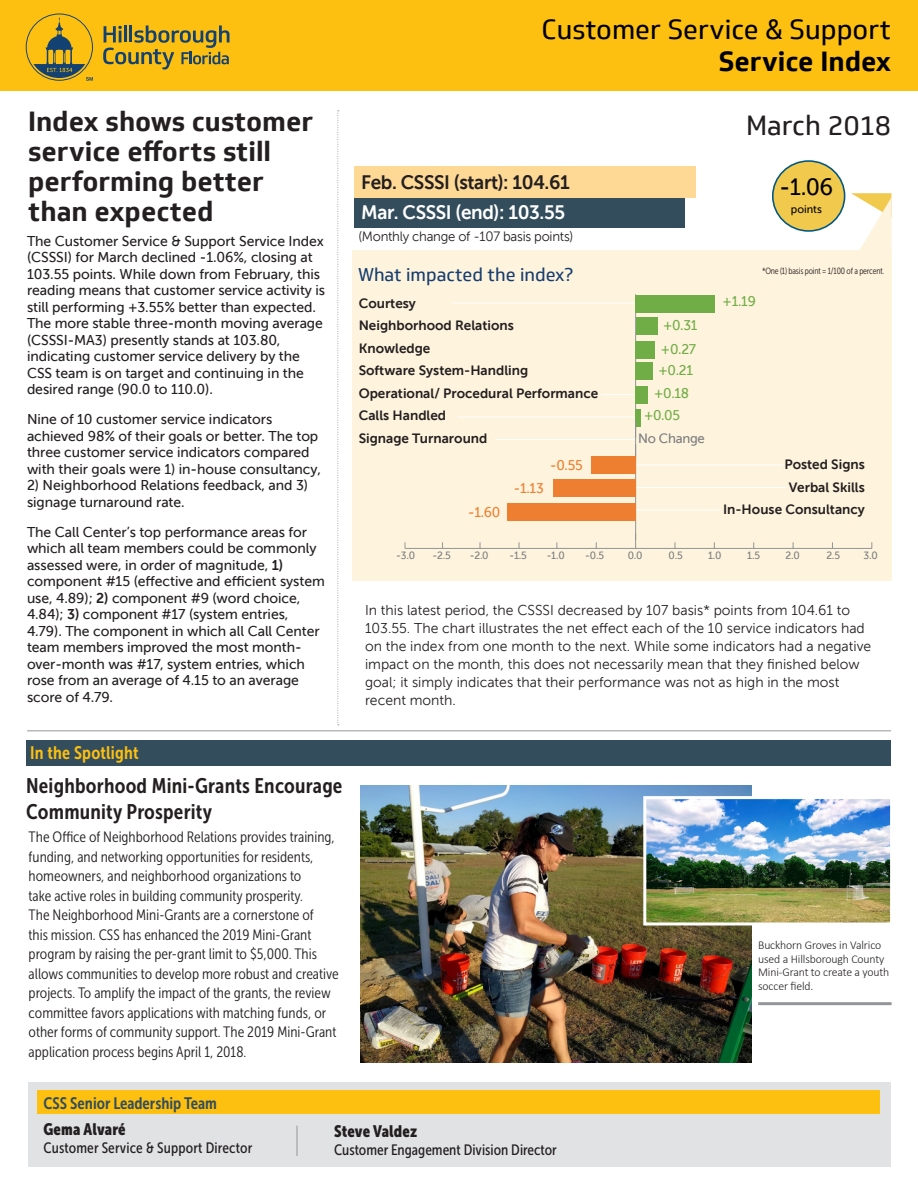
<style>
.page{position:relative;width:918px;height:1189px;background:#fff}
.page>*{position:absolute;margin:0;border:0;box-sizing:border-box;transform-origin:0 0}
.t1{font:700 27px/30px "Soleto";color:#231f20}
.t2{font:27px/32.4px "Soleto";color:#000;text-align:right}
.t3{font:27px "Soleto";color:#231f20}
.t4{font:23.55px "Museo Sans 500";color:#000}
.t5{font:21px/25.5px "Museo Sans Cond 700";letter-spacing:.01em;color:#231f20}
.t6{font:19.5px "Museo Sans 700";letter-spacing:-.02em;color:#231f20}
.t7{font:19.5px "Museo Sans 700";letter-spacing:-.02em;color:#fff}
.t8{font:18px "Soleto";color:#163d6f}
.t9{font:18px "Museo Sans Cond 700";letter-spacing:.01em;color:#fdc011}
.t10{font:16.5px "Museo Sans Cond 700";color:#334d5c}
.t11{font:16.5px "Museo Sans Cond 900";letter-spacing:.005em;color:#231f20}
.t12{font:15px/19.5px "Museo Sans Cond 300";color:#231f20}
.t13{font:15px "Museo Sans Cond 500";color:#231f20}
.t14{font:14.25px/16.5px "Museo Sans 500";letter-spacing:-.005em;color:#231f20}
.t15{font:14.25px/18px "Museo Sans 300";color:#231f20}
.t16{font:14.1px "Museo Sans 500";letter-spacing:-.02em;color:#70ad46}
.t17{font:14.1px "Museo Sans 500";color:#ee7e30}
.t18{font:13.5px/22.5px "Museo Sans 700";color:#231f20}
.t19{font:13.5px "Museo Sans 300";letter-spacing:-.02em;color:#231f20}
.t20{font:13.5px "Museo Sans 500";letter-spacing:-.02em;color:#7b7d80}
.t21{font:300 12px/13.5px "Calibri";letter-spacing:-.01em;color:#231f20}
.t22{font:11.1px "Museo Sans 500";color:#000}
.t23{font:10.5px "Museo Sans 500";color:#7b7d80}
.t24{font:9px "Museo Sans Cond 300";letter-spacing:-.02em;color:#231f20}
.s1{font-family:"Museo Sans 700"}
.s2{font-weight:700}
</style>
<div class="page">
<div style="left:0;top:0;width:918px;height:91px;background:#fdc011"></div>
<hr style="left:758px;top:1002px;width:134px;height:3px;background:#939598">
<hr style="left:27px;top:730px;width:864px;height:1px;background:#939598">
<svg style="left:103px;top:25px;width:127px;height:44px"></svg>
<svg style="left:26px;top:13px;width:67px;height:68px"></svg>
<svg style="left:337px;top:110px;width:2px;height:615px"></svg>
<div style="left:354px;top:191px;width:331px;height:36px;background:#334d5c"></div>
<div style="left:354px;top:166px;width:341px;height:32px;background:#fed895"></div>
<div style="left:773px;top:161px;width:72px;height:70px;background:#f0c94d;border-radius:50%"></div>
<div style="left:772px;top:160px;width:73px;height:72px;border:2px solid #005782;border-radius:50%"></div>
<svg style="left:851px;top:193px;width:41px;height:57px"></svg>
<div style="left:352px;top:250px;width:540px;height:331px;background:#fef3dc"></div>
<hr style="left:451px;top:302px;width:192px;height:1px;background:#fff">
<hr style="left:602px;top:394px;width:34px;height:1px;background:#fff">
<hr style="left:495px;top:439px;width:140px;height:1px;background:#fff">
<hr style="left:457px;top:416px;width:178px;height:1px;background:#fff">
<hr style="left:635px;top:464px;width:148px;height:1px;background:#fff">
<hr style="left:636px;top:487px;width:150px;height:1px;background:#fff">
<hr style="left:636px;top:509px;width:84px;height:1px;background:#fff">
<hr style="left:405px;top:548px;width:467px;height:1px;background:#939598">
<hr style="left:635px;top:294px;width:1px;height:254px;background:#939598">
<div style="left:636px;top:295px;width:79px;height:17px;background:#70ad46"></div>
<div style="left:636px;top:317px;width:22px;height:18px;background:#70ad46"></div>
<div style="left:636px;top:341px;width:19px;height:18px;background:#70ad46"></div>
<div style="left:636px;top:362px;width:17px;height:18px;background:#70ad46"></div>
<div style="left:636px;top:386px;width:12px;height:18px;background:#70ad46"></div>
<div style="left:636px;top:409px;width:5px;height:17px;background:#70ad46"></div>
<div style="left:26px;top:741px;width:865px;height:25px;background:#334d5c"></div>
<div style="left:29px;top:1081px;width:862px;height:85px;background:#e1e2e4"></div>
<div style="left:38px;top:1090px;width:842px;height:24px;background:#fdc011"></div>
<div style="left:591px;top:456px;width:45px;height:18px;background:#ee7e30"></div>
<div style="left:553px;top:478px;width:83px;height:18px;background:#ee7e30"></div>
<div style="left:507px;top:502px;width:129px;height:18px;background:#ee7e30"></div>
<hr style="left:297px;top:1125px;width:1px;height:31px;background:#939598">
<img style="left:360px;top:785px;width:391px;height:277px">
<img style="left:647px;top:800px;width:242px;height:121px">
<div style="left:643px;top:796px;width:250px;height:129px;border:3px solid #fff"></div>
<p class="t1" style="left:28px;top:107px;width:286px">Index shows customer service efforts still performing better than expected</p>
<p class="t14" style="left:27px;top:232px;width:300px">The Customer Service &amp; Support Service Index (CSSSI) for March declined -1.06%, closing at 103.55 points. While down from February, this reading means that customer service activity is still performing +3.55% better than expected.<br>The more stable three-month moving average (CSSSI-MA3) presently stands at 103.80, indicating customer service delivery by the CSS team is on target and continuing in the desired range (90.0 to 110.0).</p>
<p class="t14" style="left:27px;top:411px;width:296px">Nine of 10 customer service indicators achieved 98% of their goals or better. The top three customer service indicators compared with their goals were 1) in-house consultancy,</p>
<p class="t14" style="left:27px;top:477px;width:283px">2) Neighborhood Relations feedback, and 3) signage turnaround rate.</p>
<p class="t14" style="left:27px;top:523px;width:299px">The Call Center’s top performance areas for which all team members could be commonly assessed were, in order of magnitude, <span class="s1">1) </span>component #15 (effective and efficient system use, 4.89); <span class="s1">2)</span> component #9 (word choice, 4.84); <span class="s1">3)</span> component #17 (system entries, 4.79). The component in which all Call Center team members improved the most month&shy;over-month was #17, system entries, which rose from an average of 4.15 to an average score of 4.79.</p>
<p class="t9" style="left:30px;top:742px;width:110px">In the Spotlight</p>
<p class="t5" style="left:26px;top:773px;width:318px">Neighborhood Mini-Grants Encourage<br>Community Prosperity</p>
<p class="t12" style="left:29px;top:827px;width:312px">The Office of Neighborhood Relations provides training, funding, and networking opportunities for residents, homeowners, and neighborhood organizations to<br>take active roles in building community prosperity.<br>The Neighborhood Mini-Grants are a cornerstone of<br>this mission. CSS has enhanced the 2019 Mini-Grant program by raising the per-grant limit to $5,000. This allows communities to develop more robust and creative projects. To amplify the impact of the grants, the review committee favors applications with matching funds, or other forms of community support. The 2019 Mini-Grant application process begins April 1, 2018.</p>
<p class="t10" style="left:43px;top:1094px;width:175px">CSS Senior Leadership Team</p>
<p class="t2" style="left:542px;top:13px;width:351px">Customer Service &amp; Support<br><span class="s2">Service Index</span></p>
<p class="t6" style="left:361px;top:171px;width:210px">Feb. CSSSI (start): 104.61</p>
<p class="t7" style="left:361px;top:202px;width:206px">Mar. CSSSI (end): 103.55</p>
<p class="t19" style="left:358px;top:229px;width:217px">(Monthly change of -107 basis points)</p>
<p class="t8" style="left:358px;top:263px;width:217px">What impacted the index?</p>
<p class="t18" style="left:359px;top:292px;width:59px">Courtesy</p>
<p class="t18" style="left:359px;top:314px;width:157px">Neighborhood Relations</p>
<p class="t18" style="left:359px;top:337px;width:73px">Knowledge</p>
<p class="t18" style="left:359px;top:359px;width:171px">Software System-Handling</p>
<p class="t18" style="left:359px;top:382px;width:241px">Operational/ Procedural Performance<br>Calls Handled</p>
<p class="t18" style="left:359px;top:427px;width:130px">Signage Turnaround</p>
<p class="t20" style="left:638px;top:430px;width:68px">No Change</p>
<p class="t16" style="left:663px;top:317px;width:36px">+0.31</p>
<p class="t16" style="left:661px;top:341px;width:37px">+0.27</p>
<p class="t16" style="left:659px;top:362px;width:36px">+0.21</p>
<p class="t16" style="left:654px;top:385px;width:37px">+0.18</p>
<p class="t16" style="left:644px;top:408px;width:38px">+0.05</p>
<p class="t17" style="left:468px;top:504px;width:34px">-1.60</p>
<p class="t17" style="left:514px;top:480px;width:31px">-1.13</p>
<p class="t17" style="left:550px;top:457px;width:34px">-0.55</p>
<p class="t3" style="left:746px;top:109px;width:147px">March 2018</p>
<p class="t4" style="left:780px;top:174px;width:55px">-1.06</p>
<p class="t22" style="left:791px;top:203px;width:33px">points</p>
<p class="t24" style="left:762px;top:266px;width:124px">*One (1) basis point = 1/100 of a percent.</p>
<p class="t16" style="left:723px;top:294px;width:35px">+1.19</p>
<p class="t18" style="left:784px;top:453px;width:82px">Posted Signs</p>
<p class="t18" style="left:789px;top:476px;width:78px">Verbal Skills</p>
<p class="t18" style="left:723px;top:498px;width:143px">In-House Consultancy</p>
<p class="t23" style="left:396px;top:549px;width:20px">-3.0</p>
<p class="t23" style="left:433px;top:549px;width:20px">-2.5</p>
<p class="t23" style="left:470px;top:549px;width:20px">-2.0</p>
<p class="t23" style="left:509px;top:549px;width:19px">-1.5</p>
<p class="t23" style="left:547px;top:549px;width:20px">-1.0</p>
<p class="t23" style="left:585px;top:549px;width:20px">-0.5</p>
<p class="t23" style="left:628px;top:549px;width:16px">0.0</p>
<p class="t23" style="left:669px;top:549px;width:16px">0.5</p>
<p class="t23" style="left:708px;top:549px;width:15px">1.0</p>
<p class="t23" style="left:747px;top:549px;width:14px">1.5</p>
<p class="t23" style="left:786px;top:549px;width:16px">2.0</p>
<p class="t23" style="left:826px;top:549px;width:15px">2.5</p>
<p class="t23" style="left:864px;top:549px;width:16px">3.0</p>
<p class="t15" style="left:365px;top:601px;width:508px">In this latest period, the CSSSI decreased by 107 basis* points from 104.61 to 103.55. The chart illustrates the net effect each of the 10 service indicators had on the index from one month to the next. While some indicators had a negative impact on the month, this does not necessarily mean that they finished below goal; it simply indicates that their performance was not as high in the most recent month.</p>
<p class="t21" style="left:758px;top:938px;width:133px">Buckhorn Groves in Valrico used a Hillsborough County<br>Mini-Grant to create a youth soccer field.</p>
<p class="t11" style="left:43px;top:1120px;width:84px">Gema Alvaré</p>
<p class="t13" style="left:43px;top:1140px;width:210px">Customer Service &amp; Support Director</p>
<p class="t11" style="left:334px;top:1121px;width:85px">Steve Valdez</p>
<p class="t13" style="left:334px;top:1141px;width:224px">Customer Engagement Division Director</p>
</div>
